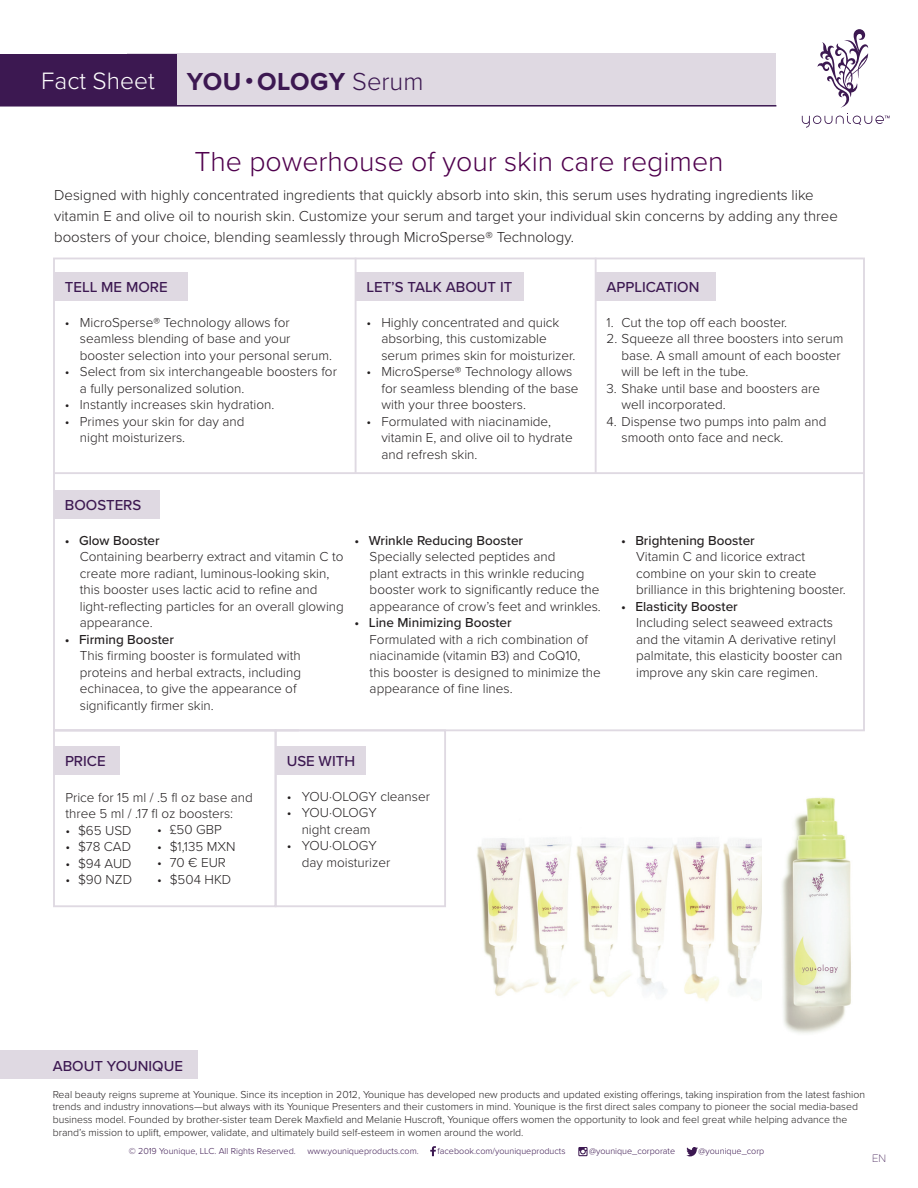
<style>
.page{position:relative;width:918px;height:1188px;background:#fff}
.page>*{position:absolute;margin:0;border:0;box-sizing:border-box;transform-origin:0 0}
.t1{font:300 28.5px "Proxima Nova";color:#4f004d}
.t2{font:700 25.5px "Proxima Nova";letter-spacing:.01em;color:#3c1851}
.t3{font:300 24.6px "Proxima Nova";color:#fff}
.t4{font:300 15px/21px "Proxima Nova";color:#231f20}
.t5{font:500 15px "Proxima Nova";color:#3c1851}
.t6{font:300 13.5px/16.5px "Proxima Nova";color:#231f20}
.t7{font:500 13.5px "Proxima Nova";color:#231f20}
.t8{font:10.65px "Chalet Paris Nineteen Sixty";color:#3c1851}
.t9{font:300 10.5px/12.6px "Proxima Nova";color:#231f20}
.t10{font:300 9px "Proxima Nova";color:#3c1851}
.s1{font-weight:300}
</style>
<div class="page">
<div style="left:127px;top:53px;width:649px;height:52px;background:#dfd9e2"></div>
<div style="left:0;top:54px;width:177px;height:51px;background:#3c1851"></div>
<hr style="left:0;top:105px;width:776px;height:2px;background:#3c1851">
<svg style="left:817px;top:29px;width:52px;height:78px"></svg>
<svg style="left:802px;top:113px;width:88px;height:15px"></svg>
<div style="left:0;top:1051px;width:198px;height:28px;background:#dfd9e2"></div>
<svg style="left:430px;top:1146px;width:6px;height:10px"></svg>
<svg style="left:578px;top:1147px;width:10px;height:9px"></svg>
<svg style="left:686px;top:1147px;width:12px;height:9px"></svg>
<img style="left:477px;top:838px;width:285px;height:164px">
<img style="left:782px;top:797px;width:69px;height:237px">
<div style="left:54px;top:272px;width:134px;height:28px;background:#dfd9e2"></div>
<div style="left:54px;top:490px;width:106px;height:28px;background:#dfd9e2"></div>
<div style="left:596px;top:272px;width:120px;height:28px;background:#dfd9e2"></div>
<div style="left:356px;top:272px;width:168px;height:28px;background:#dfd9e2"></div>
<div style="left:276px;top:746px;width:90px;height:28px;background:#dfd9e2"></div>
<div style="left:54px;top:746px;width:66px;height:28px;background:#dfd9e2"></div>
<div style="left:275px;top:729px;width:171px;height:178px;border:2px solid #dfd9e2"></div>
<div style="left:53px;top:729px;width:223px;height:178px;border:2px solid #dfd9e2"></div>
<hr style="left:595px;top:258px;width:2px;height:215px;background:#dfd9e2">
<hr style="left:355px;top:258px;width:2px;height:215px;background:#dfd9e2">
<hr style="left:54px;top:472px;width:811px;height:2px;background:#dfd9e2">
<h3 class="t3" style="left:41px;top:62px;width:115px">Fact Sheet</h3>
<h2 class="t2" style="left:187px;top:62px;width:238px">YOU•OLOGY <span class="s1">Serum</span></h2>
<h1 class="t1" style="left:194px;top:140px;width:531px">The powerhouse of your skin care regimen</h1>
<p class="t4" style="left:54px;top:183px;width:785px">Designed with highly concentrated ingredients that quickly absorb into skin, this serum uses hydrating ingredients like vitamin E and olive oil to nourish skin. Customize your serum and target your individual skin concerns by adding any three boosters of your choice, blending seamlessly through MicroSperse® Technology.</p>
<p class="t5" style="left:65px;top:276px;width:104px">TELL ME MORE</p>
<p class="t6" style="left:80px;top:313px;width:254px;text-indent:-15px">• MicroSperse® Technology allows for seamless blending of base and your booster selection into your personal serum.</p>
<p class="t6" style="left:80px;top:363px;width:259px;text-indent:-15px">• Select from six interchangeable boosters for a fully personalized solution.</p>
<p class="t6" style="left:65px;top:396px;width:211px">• Instantly increases skin hydration.</p>
<p class="t6" style="left:80px;top:412px;width:166px;text-indent:-15px">• Primes your skin for day and night moisturizers.</p>
<p class="t5" style="left:366px;top:276px;width:147px">LET’S TALK ABOUT IT</p>
<p class="t5" style="left:607px;top:276px;width:94px">APPLICATION</p>
<p class="t6" style="left:381px;top:313px;width:195px;text-indent:-15px">• Highly concentrated and quick absorbing, this customizable serum primes skin for moisturizer.</p>
<p class="t6" style="left:381px;top:363px;width:199px;text-indent:-15px">• MicroSperse® Technology allows for seamless blending of the base with your three boosters.</p>
<p class="t6" style="left:381px;top:412px;width:193px;text-indent:-15px">• Formulated with niacinamide, vitamin E, and olive oil to hydrate and refresh skin.</p>
<p class="t6" style="left:607px;top:313px;width:182px">1. Cut the top off each booster.</p>
<p class="t6" style="left:622px;top:330px;width:223px;text-indent:-15px">2. Squeeze all three boosters into serum base. A small amount of each booster will be left in the tube.</p>
<p class="t6" style="left:622px;top:379px;width:200px;text-indent:-15px">3. Shake until base and boosters are well incorporated.</p>
<p class="t6" style="left:622px;top:412px;width:206px;text-indent:-15px">4. Dispense two pumps into palm and smooth onto face and neck.</p>
<p class="t5" style="left:65px;top:494px;width:78px">BOOSTERS</p>
<p class="t7" style="left:65px;top:530px;width:96px">• Glow Booster</p>
<p class="t6" style="left:80px;top:548px;width:266px">Containing bearberry extract and vitamin C to create more radiant, luminous-looking skin, this booster uses lactic acid to refine and light-reflecting particles for an overall glowing appearance.</p>
<p class="t7" style="left:65px;top:629px;width:111px">• Firming Booster</p>
<p class="t6" style="left:80px;top:647px;width:223px">This firming booster is formulated with proteins and herbal extracts, including echinacea, to give the appearance of significantly firmer skin.</p>
<p class="t7" style="left:355px;top:530px;width:170px">• Wrinkle Reducing Booster</p>
<p class="t6" style="left:370px;top:548px;width:233px">Specially selected peptides and<br>plant extracts in this wrinkle reducing booster work to significantly reduce the appearance of crow’s feet and wrinkles.</p>
<p class="t7" style="left:355px;top:613px;width:159px">• Line Minimizing Booster</p>
<p class="t6" style="left:370px;top:630px;width:233px">Formulated with a rich combination of niacinamide (vitamin B3) and CoQ10, this booster is designed to minimize the appearance of fine lines.</p>
<p class="t7" style="left:621px;top:530px;width:135px">• Brightening Booster</p>
<p class="t6" style="left:636px;top:548px;width:211px">Vitamin C and licorice extract combine on your skin to create brilliance in this brightening booster.</p>
<p class="t7" style="left:621px;top:596px;width:118px">• Elasticity Booster</p>
<p class="t6" style="left:636px;top:614px;width:208px">Including select seaweed extracts and the vitamin A derivative retinyl palmitate, this elasticity booster can improve any skin care regimen.</p>
<p class="t5" style="left:65px;top:750px;width:42px">PRICE</p>
<p class="t5" style="left:287px;top:750px;width:70px">USE WITH</p>
<p class="t6" style="left:65px;top:788px;width:189px">Price for 15 ml / .5 fl oz base and three 5 ml / .17 fl oz boosters:</p>
<p class="t6" style="left:65px;top:821px;width:68px">• $65 USD</p>
<p class="t6" style="left:65px;top:838px;width:67px">• $78 CAD</p>
<p class="t6" style="left:65px;top:854px;width:68px">• $94 AUD</p>
<p class="t6" style="left:65px;top:871px;width:68px">• $90 NZD</p>
<p class="t6" style="left:157px;top:821px;width:66px">• £50 GBP</p>
<p class="t6" style="left:157px;top:837px;width:80px">• $1,135 MXN</p>
<p class="t6" style="left:157px;top:854px;width:70px">• 70 € EUR</p>
<p class="t6" style="left:157px;top:870px;width:76px">• $504 HKD</p>
<p class="t6" style="left:287px;top:787px;width:145px">• YOU·OLOGY cleanser</p>
<p class="t6" style="left:302px;top:804px;width:77px;text-indent:-15px">• YOU·OLOGY night cream</p>
<p class="t6" style="left:302px;top:837px;width:90px;text-indent:-15px">• YOU·OLOGY day moisturizer</p>
<p class="t5" style="left:53px;top:1054px;width:132px">ABOUT YOUNIQUE</p>
<p class="t9" style="left:53px;top:1087px;width:814px">Real beauty reigns supreme at Younique. Since its inception in 2012, Younique has developed new products and updated existing offerings, taking inspiration from the latest fashion trends and industry innovations—but always with its Younique Presenters and their customers in mind. Younique is the first direct sales company to pioneer the social media-based business model. Founded by brother-sister team Derek Maxfield and Melanie Huscroft, Younique offers women the opportunity to look and feel great while helping advance the brand’s mission to uplift, empower, validate, and ultimately build self-esteem in women around the world.</p>
<p class="t10" style="left:129px;top:1145px;width:169px">© 2019 Younique, LLC. All Rights Reserved.</p>
<p class="t10" style="left:307px;top:1145px;width:113px">www.youniqueproducts.com.</p>
<p class="t10" style="left:437px;top:1145px;width:130px">facebook.com/youniqueproducts</p>
<p class="t10" style="left:589px;top:1145px;width:88px">@younique_corporate</p>
<p class="t10" style="left:698px;top:1145px;width:67px">@younique_corp</p>
<p class="t8" style="left:872px;top:1152px;width:15px">EN</p>
</div>
